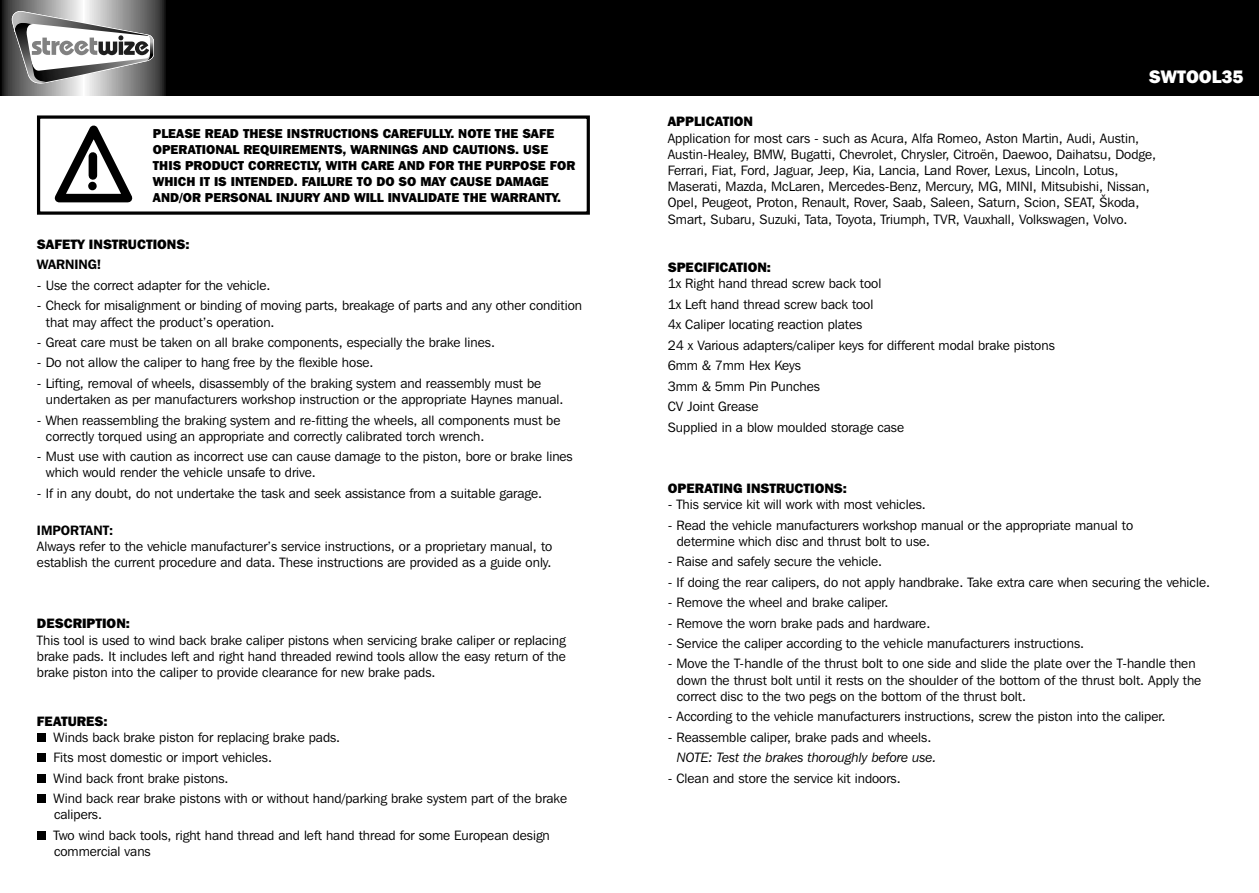
<style>
.page{position:relative;width:1259px;height:893px;background:#fff}
.page>*{position:absolute;margin:0;border:0;box-sizing:border-box;transform-origin:0 0}
.t1{font:800 18px "Franklin Gothic IT Cby BT";color:#fff}
.t2{font:13.5px/16.2px "Franklin Gothic IT Cby BT";color:#000}
.t3{font:800 13.5px "Franklin Gothic IT Cby BT";color:#000}
.t4{font:italic 13.5px "Franklin Gothic IT Cby BT";color:#000}
.t5{font:600 13.5px "Franklin Gothic IT Cby BT";color:#000}
.t6{font:800 12.9px/16px "Franklin Gothic IT Cby BT";color:#000}
.s1{font-weight:600}
</style>
<div class="page">
<div style="left:0;top:0;width:1259px;height:95px;background:#000"></div>
<svg style="left:2px;top:0;width:163px;height:95px;background:#777"></svg>
<svg style="left:11px;top:11px;width:143px;height:74px;background:#a2a2a2"></svg>
<div style="left:37px;top:733px;width:8px;height:9px;background:#000"></div>
<div style="left:37px;top:754px;width:8px;height:8px;background:#000"></div>
<div style="left:37px;top:774px;width:8px;height:9px;background:#000"></div>
<div style="left:37px;top:795px;width:8px;height:8px;background:#000"></div>
<div style="left:37px;top:831px;width:8px;height:9px;background:#000"></div>
<div style="left:37px;top:115px;width:553px;height:100px;border:3px solid #000"></div>
<svg style="left:45px;top:118px;width:97px;height:85px"></svg>
<p class="t6" style="left:153px;top:125px;width:424px">PLEASE READ THESE INSTRUCTIONS CAREFULLY. NOTE THE SAFE OPERATIONAL REQUIREMENTS, WARNINGS AND CAUTIONS. USE THIS PRODUCT CORRECTLY, WITH CARE AND FOR THE PURPOSE FOR WHICH IT IS INTENDED. FAILURE TO DO SO MAY CAUSE DAMAGE AND/OR PERSONAL INJURY AND WILL INVALIDATE THE WARRANTY.</p>
<p class="t3" style="left:37px;top:236px;width:154px">SAFETY INSTRUCTIONS:</p>
<p class="t5" style="left:37px;top:256px;width:66px">WARNING!</p>
<p class="t2" style="left:37px;top:277px;width:235px">- Use the correct adapter for the vehicle.</p>
<p class="t2" style="left:46px;top:297px;width:537px;text-indent:-9px">- Check for misalignment or binding of moving parts, breakage of parts and any other condition that may affect the product’s operation.</p>
<p class="t2" style="left:37px;top:334px;width:459px">- Great care must be taken on all brake components, especially the brake lines.</p>
<p class="t2" style="left:37px;top:354px;width:338px">- Do not allow the caliper to hang free by the flexible hose.</p>
<p class="t2" style="left:46px;top:375px;width:519px;text-indent:-9px">- Lifting, removal of wheels, disassembly of the braking system and reassembly must be undertaken as per manufacturers workshop instruction or the appropriate Haynes manual.</p>
<p class="t2" style="left:46px;top:412px;width:516px;text-indent:-9px">- When reassembling the braking system and re-fitting the wheels, all components must be correctly torqued using an appropriate and correctly calibrated torch wrench.</p>
<p class="t2" style="left:46px;top:448px;width:528px;text-indent:-9px">- Must use with caution as incorrect use can cause damage to the piston, bore or brake lines which would render the vehicle unsafe to drive.</p>
<p class="t2" style="left:37px;top:485px;width:507px">- If in any doubt, do not undertake the task and seek assistance from a suitable garage.</p>
<p class="t2" style="left:37px;top:521px;width:517px"><span class="s1">IMPORTANT:<br></span>Always refer to the vehicle manufacturer’s service instructions, or a proprietary manual, to establish the current procedure and data. These instructions are provided as a guide only.</p>
<p class="t3" style="left:37px;top:615px;width:95px">DESCRIPTION:</p>
<p class="t2" style="left:37px;top:631px;width:530px;text-align:justify">This tool is used to wind back brake caliper pistons when servicing brake caliper or replacing brake pads. It includes left and right hand threaded rewind tools allow the easy return of the brake piston into the caliper to provide clearance for new brake pads.</p>
<p class="t3" style="left:37px;top:712px;width:72px">FEATURES:</p>
<p class="t2" style="left:54px;top:729px;width:288px">Winds back brake piston for replacing brake pads.</p>
<p class="t2" style="left:54px;top:749px;width:220px">Fits most domestic or import vehicles.</p>
<p class="t2" style="left:54px;top:770px;width:177px">Wind back front brake pistons.</p>
<p class="t2" style="left:54px;top:790px;width:515px">Wind back rear brake pistons with or without hand/parking brake system part of the brake calipers.</p>
<p class="t2" style="left:54px;top:827px;width:498px">Two wind back tools, right hand thread and left hand thread for some European design commercial vans</p>
<p class="t1" style="left:1149px;top:65px;width:96px">SWTOOL35</p>
<p class="t3" style="left:668px;top:113px;width:87px">APPLICATION</p>
<p class="t2" style="left:668px;top:130px;width:473px">Application for most cars - such as Acura, Alfa Romeo, Aston Martin, Audi, Austin,</p>
<p class="t2" style="left:668px;top:146px;width:490px">Austin-Healey, BMW, Bugatti, Chevrolet, Chrysler, Citroën, Daewoo, Daihatsu, Dodge,</p>
<p class="t2" style="left:668px;top:162px;width:452px">Ferrari, Fiat, Ford, Jaguar, Jeep, Kia, Lancia, Land Rover, Lexus, Lincoln, Lotus,</p>
<p class="t2" style="left:668px;top:178px;width:483px">Maserati, Mazda, McLaren, Mercedes-Benz, Mercury, MG, MINI, Mitsubishi, Nissan,</p>
<p class="t2" style="left:668px;top:194px;width:473px">Opel, Peugeot, Proton, Renault, Rover, Saab, Saleen, Saturn, Scion, SEAT, Škoda,</p>
<p class="t2" style="left:668px;top:211px;width:461px">Smart, Subaru, Suzuki, Tata, Toyota, Triumph, TVR, Vauxhall, Volkswagen, Volvo.</p>
<p class="t3" style="left:668px;top:259px;width:105px">SPECIFICATION:</p>
<p class="t2" style="left:668px;top:275px;width:215px">1x Right hand thread screw back tool</p>
<p class="t2" style="left:668px;top:296px;width:207px">1x Left hand thread screw back tool</p>
<p class="t2" style="left:668px;top:316px;width:196px">4x Caliper locating reaction plates</p>
<p class="t2" style="left:668px;top:337px;width:388px">24 x Various adapters/caliper keys for different modal brake pistons</p>
<p class="t2" style="left:668px;top:357px;width:135px">6mm &amp; 7mm Hex Keys</p>
<p class="t2" style="left:668px;top:378px;width:154px">3mm &amp; 5mm Pin Punches</p>
<p class="t2" style="left:668px;top:398px;width:92px">CV Joint Grease</p>
<p class="t2" style="left:668px;top:418px;width:238px">Supplied in a blow moulded storage case</p>
<p class="t3" style="left:668px;top:479px;width:181px">OPERATING INSTRUCTIONS:</p>
<p class="t2" style="left:668px;top:496px;width:260px">- This service kit will work with most vehicles.</p>
<p class="t2" style="left:677px;top:516px;width:458px;text-indent:-9px">- Read the vehicle manufacturers workshop manual or the appropriate manual to determine which disc and thrust bolt to use.</p>
<p class="t2" style="left:668px;top:553px;width:216px">- Raise and safely secure the vehicle.</p>
<p class="t2" style="left:668px;top:574px;width:544px">- If doing the rear calipers, do not apply handbrake. Take extra care when securing the vehicle.</p>
<p class="t2" style="left:668px;top:594px;width:222px">- Remove the wheel and brake caliper.</p>
<p class="t2" style="left:668px;top:614px;width:264px">- Remove the worn brake pads and hardware.</p>
<p class="t2" style="left:668px;top:635px;width:418px">- Service the caliper according to the vehicle manufacturers instructions.</p>
<p class="t2" style="left:677px;top:655px;width:526px;text-indent:-9px">- Move the T-handle of the thrust bolt to one side and slide the plate over the T-handle then down the thrust bolt until it rests on the shoulder of the bottom of the thrust bolt. Apply the correct disc to the two pegs on the bottom of the thrust bolt.</p>
<p class="t2" style="left:668px;top:708px;width:499px">- According to the vehicle manufacturers instructions, screw the piston into the caliper.</p>
<p class="t2" style="left:668px;top:729px;width:265px">- Reassemble caliper, brake pads and wheels.</p>
<p class="t4" style="left:677px;top:749px;width:261px">NOTE: Test the brakes thoroughly before use.</p>
<p class="t2" style="left:668px;top:770px;width:234px">- Clean and store the service kit indoors.</p>
</div>
